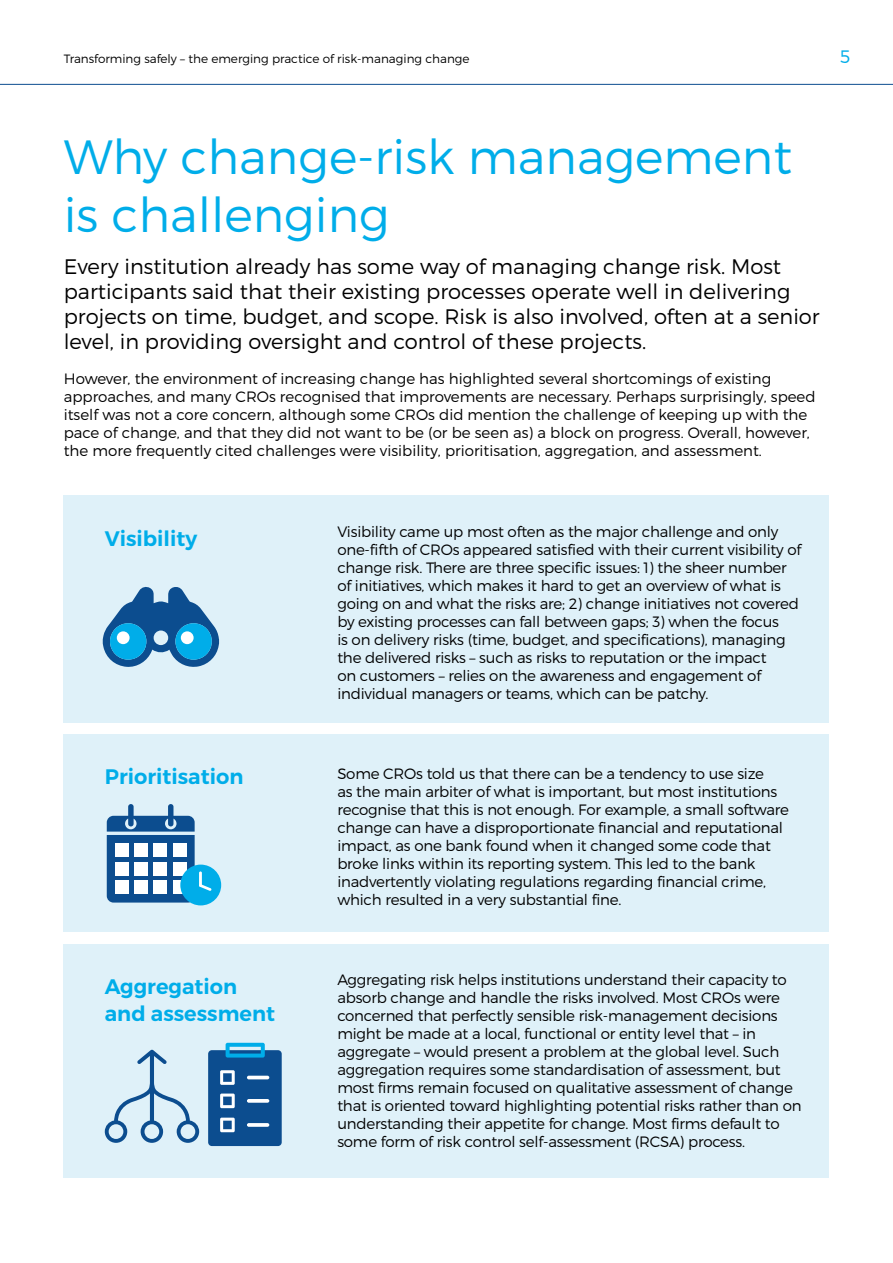
<style>
.page{position:relative;width:893px;height:1263px;background:#fff}
.page>*{position:absolute;margin:0;border:0;box-sizing:border-box;transform-origin:0 0}
.t1{font:48px/57.6px "Trueno Lt";color:#00ade9}
.t2{font:21px/25.2px "Trueno Lt";color:#000}
.t3{font:21px/27px "Trueno S Bd";color:#00ade9}
.t4{font:18px "Trueno Lt";color:#00ade9}
.t5{font:15px/18px "Trueno Lt";letter-spacing:-.015em;color:#000}
.t6{font:12px "Trueno Lt";color:#000}
</style>
<div class="page">
<div style="left:64px;top:495px;width:765px;height:228px;background:#dff1f9"></div>
<div style="left:64px;top:735px;width:765px;height:197px;background:#dff1f9"></div>
<div style="left:64px;top:944px;width:765px;height:234px;background:#dff1f9"></div>
<hr style="left:0;top:84px;width:893px;height:1px;background:#0c4d8f">
<svg style="left:103px;top:586px;width:116px;height:81px"></svg>
<div style="left:110px;top:623px;width:36px;height:37px;background:#00ade9;border-radius:50%"></div>
<div style="left:175px;top:623px;width:37px;height:37px;background:#00ade9;border-radius:50%"></div>
<div style="left:117px;top:631px;width:13px;height:13px;background:#fff;border-radius:50%"></div>
<div style="left:181px;top:631px;width:13px;height:13px;background:#fff;border-radius:50%"></div>
<div style="left:180px;top:864px;width:41px;height:41px;background:#00ade9;border-radius:50%"></div>
<svg style="left:107px;top:804px;width:105px;height:98px"></svg>
<svg style="left:105px;top:1050px;width:94px;height:93px"></svg>
<div style="left:208px;top:1050px;width:74px;height:96px;background:#0c4d8f;border-radius:4px"></div>
<svg style="left:220px;top:1070px;width:15px;height:15px"></svg>
<hr style="left:247px;top:1076px;width:22px;height:3px;background:#fff;border-radius:2px">
<svg style="left:220px;top:1093px;width:15px;height:15px"></svg>
<svg style="left:247px;top:1099px;width:22px;height:4px"></svg>
<svg style="left:220px;top:1117px;width:15px;height:15px"></svg>
<svg style="left:247px;top:1123px;width:22px;height:4px"></svg>
<svg style="left:226px;top:1043px;width:39px;height:14px"></svg>
<p class="t6" style="left:64px;top:52px;width:407px">Transforming safely – the emerging practice of risk-managing change</p>
<p class="t4" style="left:840px;top:46px;width:12px">5</p>
<h1 class="t1" style="left:64px;top:127px;width:730px">Why change-risk management is challenging</h1>
<p class="t2" style="left:64px;top:253px;width:757px">Every institution already has some way of managing change risk. Most participants said that their existing processes operate well in delivering projects on time, budget, and scope. Risk is also involved, often at a senior level, in providing oversight and control of these projects.</p>
<p class="t5" style="left:64px;top:370px;width:753px">However, the environment of increasing change has highlighted several shortcomings of existing approaches, and many CROs recognised that improvements are necessary. Perhaps surprisingly, speed itself was not a core concern, although some CROs did mention the challenge of keeping up with the pace of change, and that they did not want to be (or be seen as) a block on progress. Overall, however, the more frequently cited challenges were visibility, prioritisation, aggregation, and assessment.</p>
<h2 class="t3" style="left:105px;top:525px;width:94px">Visibility</h2>
<p class="t5" style="left:337px;top:522px;width:465px">Visibility came up most often as the major challenge and only one-fifth of CROs appeared satisfied with their current visibility of change risk. There are three specific issues: 1) the sheer number of initiatives, which makes it hard to get an overview of what is going on and what the risks are; 2) change initiatives not covered by existing processes can fall between gaps; 3) when the focus<br>is on delivery risks (time, budget, and specifications), managing the delivered risks – such as risks to reputation or the impact<br>on customers – relies on the awareness and engagement of individual managers or teams, which can be patchy.</p>
<h2 class="t3" style="left:105px;top:763px;width:140px">Prioritisation</h2>
<p class="t5" style="left:337px;top:764px;width:453px">Some CROs told us that there can be a tendency to use size<br>as the main arbiter of what is important, but most institutions recognise that this is not enough. For example, a small software change can have a disproportionate financial and reputational impact, as one bank found when it changed some code that broke links within its reporting system. This led to the bank inadvertently violating regulations regarding financial crime, which resulted in a very substantial fine.</p>
<h2 class="t3" style="left:105px;top:973px;width:172px">Aggregation and assessment</h2>
<p class="t5" style="left:337px;top:970px;width:466px">Aggregating risk helps institutions understand their capacity to absorb change and handle the risks involved. Most CROs were concerned that perfectly sensible risk-management decisions might be made at a local, functional or entity level that – in aggregate – would present a problem at the global level. Such aggregation requires some standardisation of assessment, but most firms remain focused on qualitative assessment of change that is oriented toward highlighting potential risks rather than on understanding their appetite for change. Most firms default to some form of risk control self-assessment (RCSA) process.</p>
</div>
